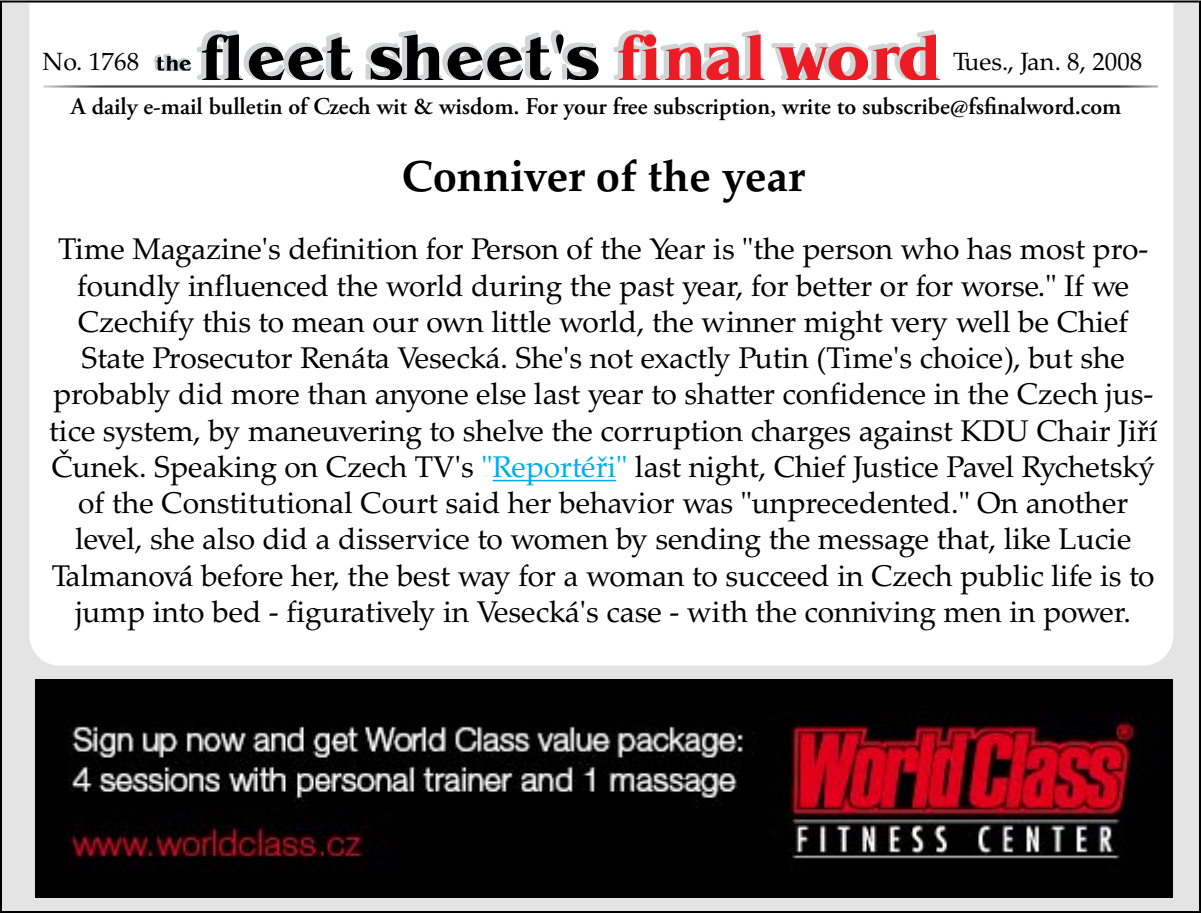
<style>
.page{position:relative;width:1201px;height:913px;background:#fff}
.page>*{position:absolute;margin:0;border:0;box-sizing:border-box;transform-origin:0 0}
.t1{font:700 43.6px "Palatino LTCE";color:#000}
.t2{font:30px/36.2px "Palatino LTCE";color:#000;text-align:center}
.t3{font:25px "Palatino LTCE";color:#000}
.t4{font:600 24px "Adobe Garamond Pro";color:#000}
.s1{color:#00aeef}
</style>
<div class="page">
<div style="left:1px;top:1px;width:1198px;height:910px;background:#e5e4e4"></div>
<div style="left:28px;top:1px;width:1146px;height:665px;background:#fff"></div>
<img style="left:40px;top:83px;width:1120px;height:7px">
<svg style="left:153px;top:30px;width:446px;height:50px"></svg>
<svg style="left:611px;top:30px;width:328px;height:50px"></svg>
<img style="left:36px;top:679px;width:1136px;height:218px">
<hr style="left:492px;top:479px;width:124px;height:2px;background:#00aeef">
<p class="t3" style="left:42px;top:47px;width:98px">No. 1768</p>
<p class="t3" style="left:953px;top:47px;width:190px">Tues., Jan. 8, 2008</p>
<p class="t4" style="left:71px;top:93px;width:1051px">A daily e-mail bulletin of Czech wit &amp; wisdom. For your free subscription, write to subscribe@fsfinalword.com</p>
<h1 class="t1" style="left:401px;top:150px;width:405px">Conniver of the year</h1>
<p class="t2" style="left:49px;top:232px;width:1109px">Time Magazine's definition for Person of the Year is "the person who has most pro&shy;foundly influenced the world during the past year, for better or for worse." If we Czechify this to mean our own little world, the winner might very well be Chief State Prosecutor Renáta Vesecká. She's not exactly Putin (Time's choice), but she probably did more than anyone else last year to shatter confidence in the Czech jus&shy;tice system, by maneuvering to shelve the corruption charges against KDU Chair Jiří Čunek. Speaking on Czech TV's <span class="s1">"Reportéři"</span> last night, Chief Justice Pavel Rychetský of the Constitutional Court said her behavior was "unprecedented." On another level, she also did a disservice to women by sending the message that, like Lucie Talmanová before her, the best way for a woman to succeed in Czech public life is to jump into bed - figuratively in Vesecká's case - with the conniving men in power.</p>
</div>
